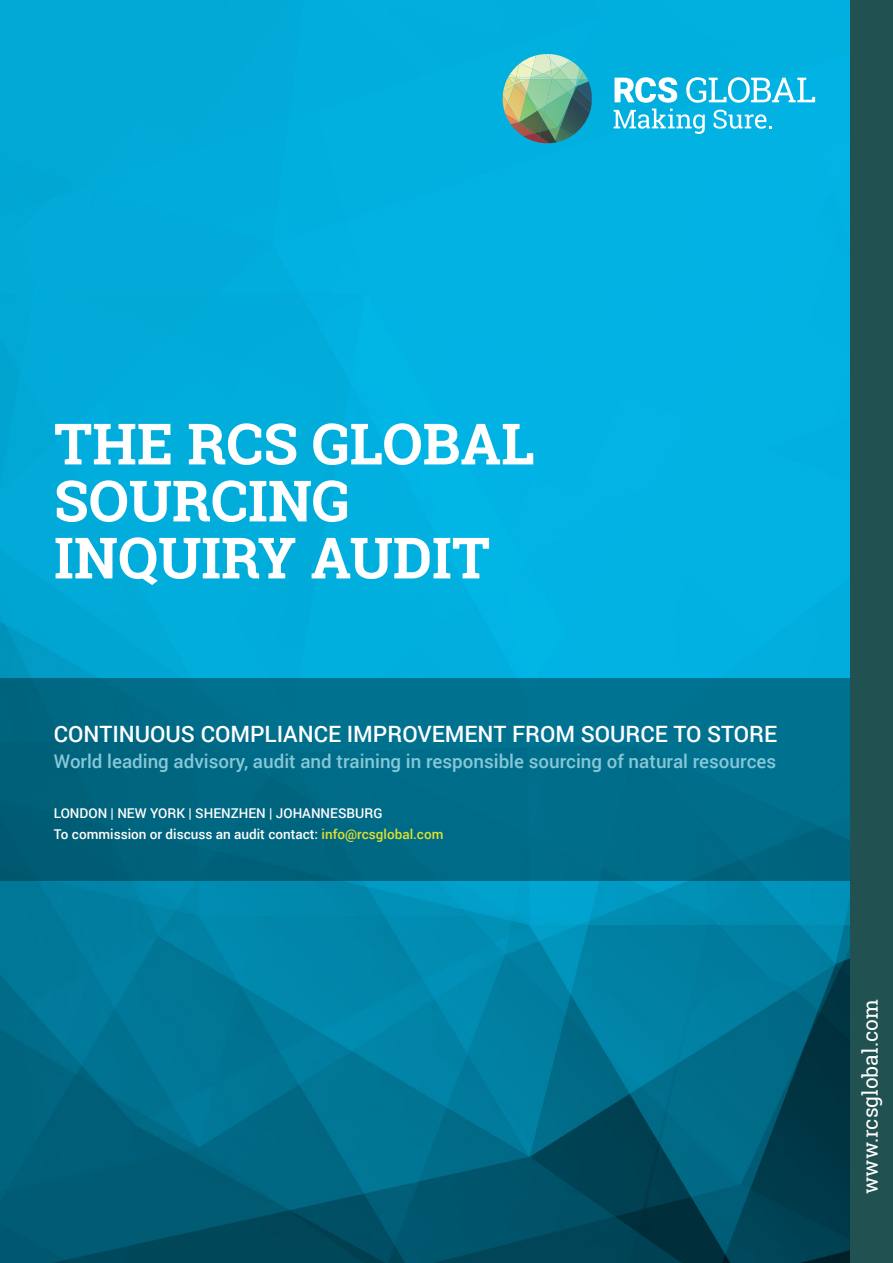
<style>
.page{position:relative;width:893px;height:1263px;background:#fff}
.page>*{position:absolute;margin:0;border:0;box-sizing:border-box;transform-origin:0 0}
.t1{font:700 57px/57px "Roboto Slab";color:#fff}
.t2{font:500 22.5px "Roboto";color:#fff}
.t3{font:21px "Roboto Slab";color:#fff}
.t4{font:500 18.75px "Roboto";color:#87c8d8}
.t5{font:500 13.5px/21px "Roboto";color:#fff}
.s1{color:#dfe22c}
</style>
<div class="page">
<img style="left:0;top:0;width:850px;height:1263px">
<div style="left:0;top:678px;width:877px;height:203px;background:linear-gradient(to right,#00647e,#007291)"></div>
<img style="left:503px;top:54px;width:89px;height:89px">
<img style="left:520px;top:55px;width:16px;height:14px">
<svg style="left:615px;top:77px;width:62px;height:26px"></svg>
<svg style="left:686px;top:77px;width:129px;height:26px"></svg>
<svg style="left:614px;top:109px;width:91px;height:25px"></svg>
<svg style="left:714px;top:110px;width:57px;height:19px"></svg>
<div style="left:850px;top:0;width:43px;height:1263px;background:#215150"></div>
<p class="t1" style="left:54px;top:415px;width:482px">THE RCS GLOBAL<br>SOURCING<br>INQUIRY AUDIT</p>
<p class="t2" style="left:54px;top:718px;width:725px">CONTINUOUS COMPLIANCE IMPROVEMENT FROM SOURCE TO STORE</p>
<p class="t4" style="left:54px;top:748px;width:724px">World leading advisory, audit and training in responsible sourcing of natural resources</p>
<p class="t5" style="left:54px;top:802px;width:391px">LONDON | NEW YORK | SHENZHEN | JOHANNESBURG<br>To commission or discuss an audit contact: <span class="s1">info@rcsglobal.com</span></p>
<p class="t3" style="left:856px;top:1194px;width:196px;rotate:-90deg">www.rcsglobal.com</p>
</div>
